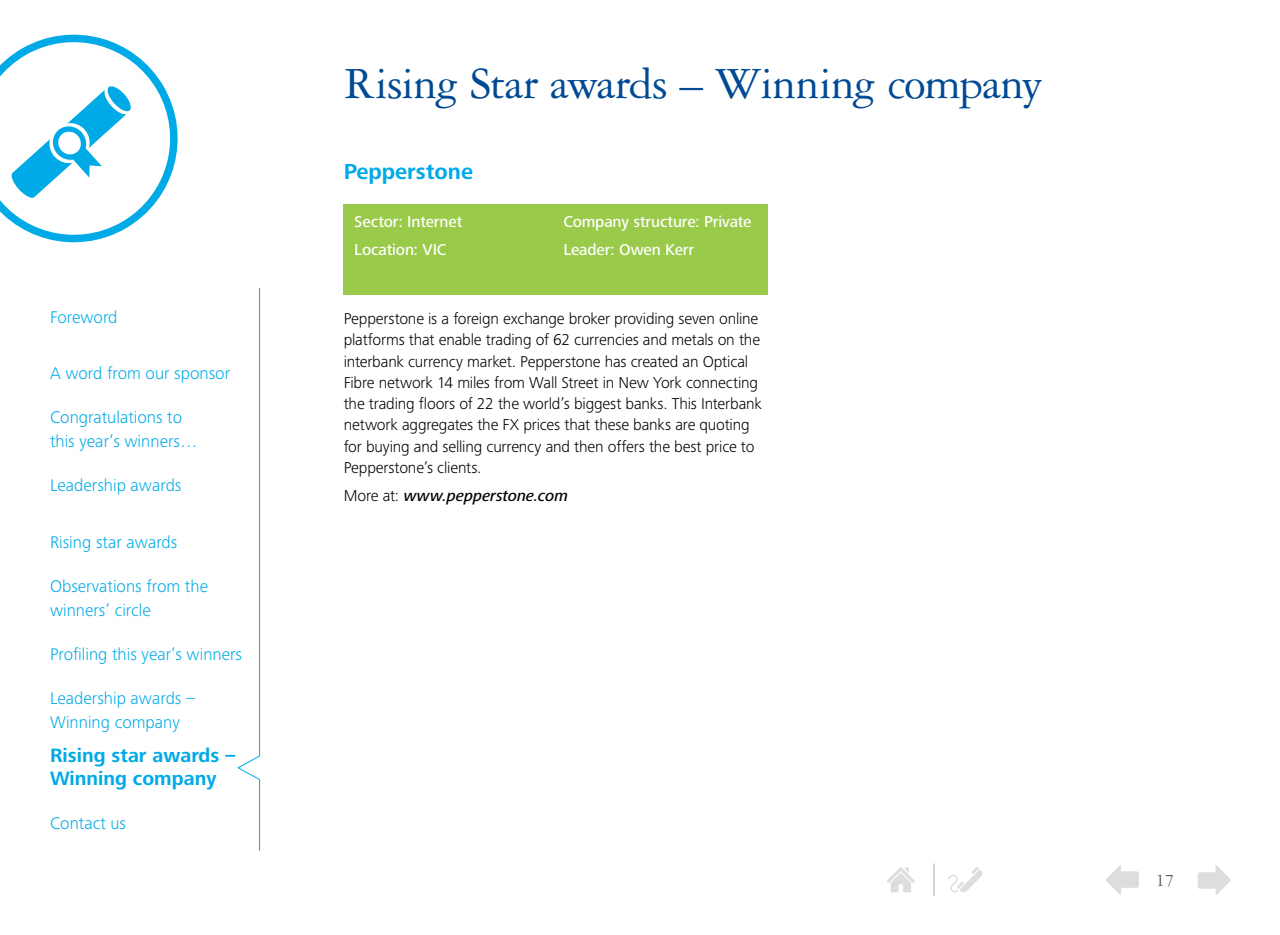
<style>
.page{position:relative;width:1280px;height:935px;background:#fff}
.page>*{position:absolute;margin:0;border:0;box-sizing:border-box;transform-origin:0 0}
.t1{font:47.5px "Garamond 3 LT Std";letter-spacing:-.025em;color:#004a94}
.t2{font:700 22.5px "Frutiger Next Pro";color:#00a9e7}
.t3{font:700 20px/23.8px "Frutiger Next Pro";color:#00aae7}
.t4{font:18.75px "Garamond 3 LT Std";color:#58595b}
.t5{font:300 17.5px/23.8px "Frutiger Next Pro";color:#00aae7}
.t6{font:300 16.25px/21.2px "Frutiger Next Pro";letter-spacing:-.01em;color:#000}
.t7{font:500 16.25px/28.4px "Frutiger Next Pro";letter-spacing:-.01em;color:#fff}
.t8{font:italic 500 16.25px "Frutiger Next Pro";letter-spacing:-.005em;color:#000}
.s1{font-weight:300;font-style:normal}
</style>
<div class="page">
<svg style="left:1106px;top:865px;width:33px;height:30px"></svg>
<svg style="left:1198px;top:865px;width:33px;height:30px"></svg>
<hr style="left:934px;top:864px;width:1px;height:32px;background:#a7a9ac">
<svg style="left:887px;top:867px;width:28px;height:26px"></svg>
<hr style="left:259px;top:288px;width:1px;height:563px;background:#00aae7">
<svg style="left:237px;top:754px;width:24px;height:27px"></svg>
<svg style="left:948px;top:867px;width:35px;height:26px"></svg>
<div style="left:344px;top:205px;width:424px;height:90px;background:#99ca49"></div>
<svg style="left:0;top:34px;width:178px;height:209px"></svg>
<p class="t5" style="left:50px;top:305px;width:69px">Foreword</p>
<p class="t5" style="left:50px;top:361px;width:182px">A word from our sponsor</p>
<p class="t5" style="left:50px;top:406px;width:149px">Congratulations to this year’s winners…</p>
<p class="t5" style="left:50px;top:474px;width:133px">Leadership awards</p>
<p class="t5" style="left:50px;top:530px;width:129px">Rising star awards</p>
<p class="t5" style="left:50px;top:574px;width:160px">Observations from the winners’ circle</p>
<p class="t5" style="left:50px;top:642px;width:194px">Profiling this year’s winners</p>
<p class="t5" style="left:50px;top:687px;width:146px">Leadership awards –<br>Winning company</p>
<p class="t3" style="left:50px;top:743px;width:187px">Rising star awards –<br>Winning company</p>
<p class="t5" style="left:50px;top:811px;width:78px">Contact us</p>
<h1 class="t1" style="left:344px;top:58px;width:701px">Rising Star awards – Winning company</h1>
<h2 class="t2" style="left:344px;top:159px;width:131px">Pepperstone</h2>
<p class="t7" style="left:354px;top:207px;width:110px">Sector: Internet<br>Location: VIC</p>
<p class="t7" style="left:563px;top:207px;width:190px">Company structure: Private<br>Leader: Owen Kerr</p>
<p class="t6" style="left:344px;top:308px;width:420px">Pepperstone is a foreign exchange broker providing seven online platforms that enable trading of 62 currencies and metals on the interbank currency market. Pepperstone has created an Optical Fibre network 14 miles from Wall Street in New York connecting the trading floors of 22 the world’s biggest banks. This Interbank network aggregates the FX prices that these banks are quoting for buying and selling currency and then offers the best price to Pepperstone’s clients.</p>
<p class="t8" style="left:344px;top:487px;width:226px"><span class="s1">More at:</span> www.pepperstone.com</p>
<p class="t4" style="left:1156px;top:870px;width:20px">17</p>
</div>
